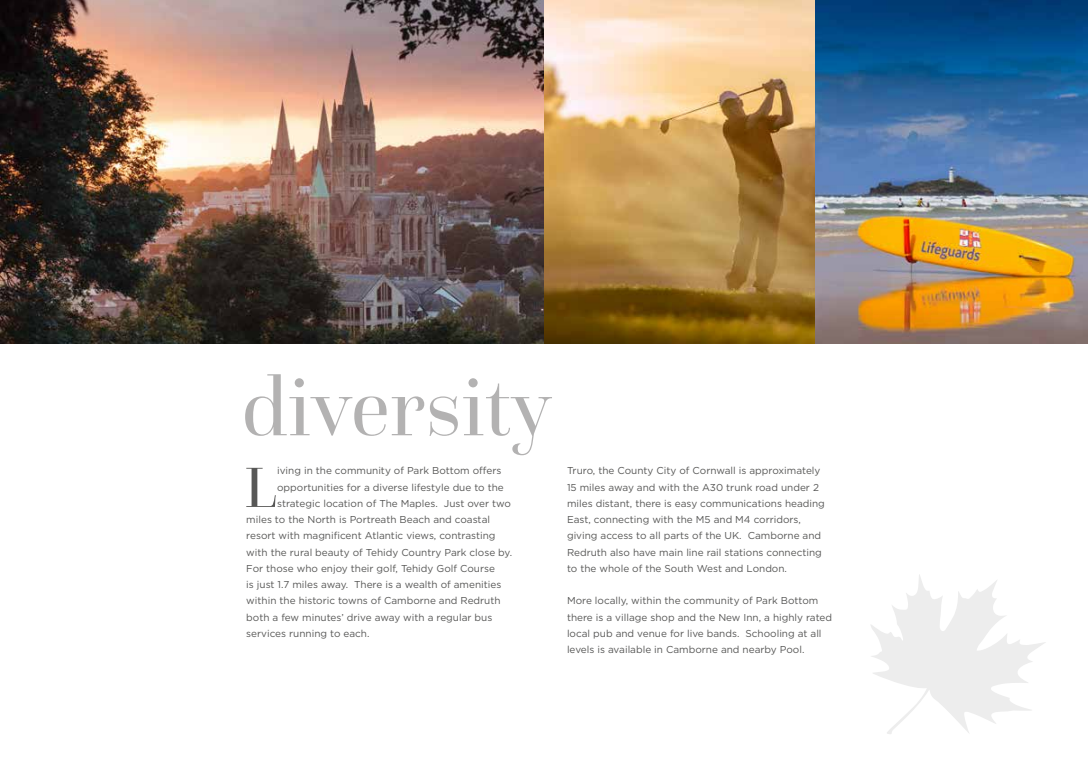
<style>
.page{position:relative;width:1088px;height:776px;background:#fff}
.page>*{position:absolute;margin:0;border:0;box-sizing:border-box;transform-origin:0 0}
.t1{font:85px "Questa Grande";color:#b3b2b2}
.t2{font:59.12px "Questa Grande";color:#575756}
.t3{font:10px/16.2px "Gotham";color:#575756}
</style>
<div class="page">
<img style="left:0;top:0;width:1088px;height:344px">
<svg style="left:871px;top:574px;width:175px;height:160px"></svg>
<h1 class="t1" style="left:241px;top:356px;width:312px">diversity</h1>
<h2 class="t2" style="left:244px;top:452px;width:34px">L</h2>
<p class="t3" style="left:277px;top:463px;width:226px">iving in the community of Park Bottom offers</p>
<p class="t3" style="left:277px;top:479px;width:228px">opportunities for a diverse lifestyle due to the</p>
<p class="t3" style="left:277px;top:495px;width:235px">strategic location of The Maples. Just over two</p>
<p class="t3" style="left:246px;top:511px;width:245px">miles to the North is Portreath Beach and coastal</p>
<p class="t3" style="left:246px;top:528px;width:251px">resort with magnificent Atlantic views, contrasting</p>
<p class="t3" style="left:246px;top:544px;width:267px">with the rural beauty of Tehidy Country Park close by.</p>
<p class="t3" style="left:246px;top:560px;width:250px">For those who enjoy their golf, Tehidy Golf Course</p>
<p class="t3" style="left:246px;top:576px;width:257px">is just 1.7 miles away. There is a wealth of amenities</p>
<p class="t3" style="left:246px;top:593px;width:256px">within the historic towns of Camborne and Redruth</p>
<p class="t3" style="left:246px;top:609px;width:247px">both a few minutes’ drive away with a regular bus</p>
<p class="t3" style="left:246px;top:625px;width:125px">services running to each.</p>
<p class="t3" style="left:567px;top:463px;width:259px">Truro, the County City of Cornwall is approximately 15 miles away and with the A30 trunk road under 2 miles distant, there is easy communications heading East, connecting with the M5 and M4 corridors, giving access to all parts of the UK. Camborne and Redruth also have main line rail stations connecting to the whole of the South West and London.</p>
<p class="t3" style="left:567px;top:593px;width:267px">More locally, within the community of Park Bottom there is a village shop and the New Inn, a highly rated local pub and venue for live bands. Schooling at all levels is available in Camborne and nearby Pool.</p>
</div>
